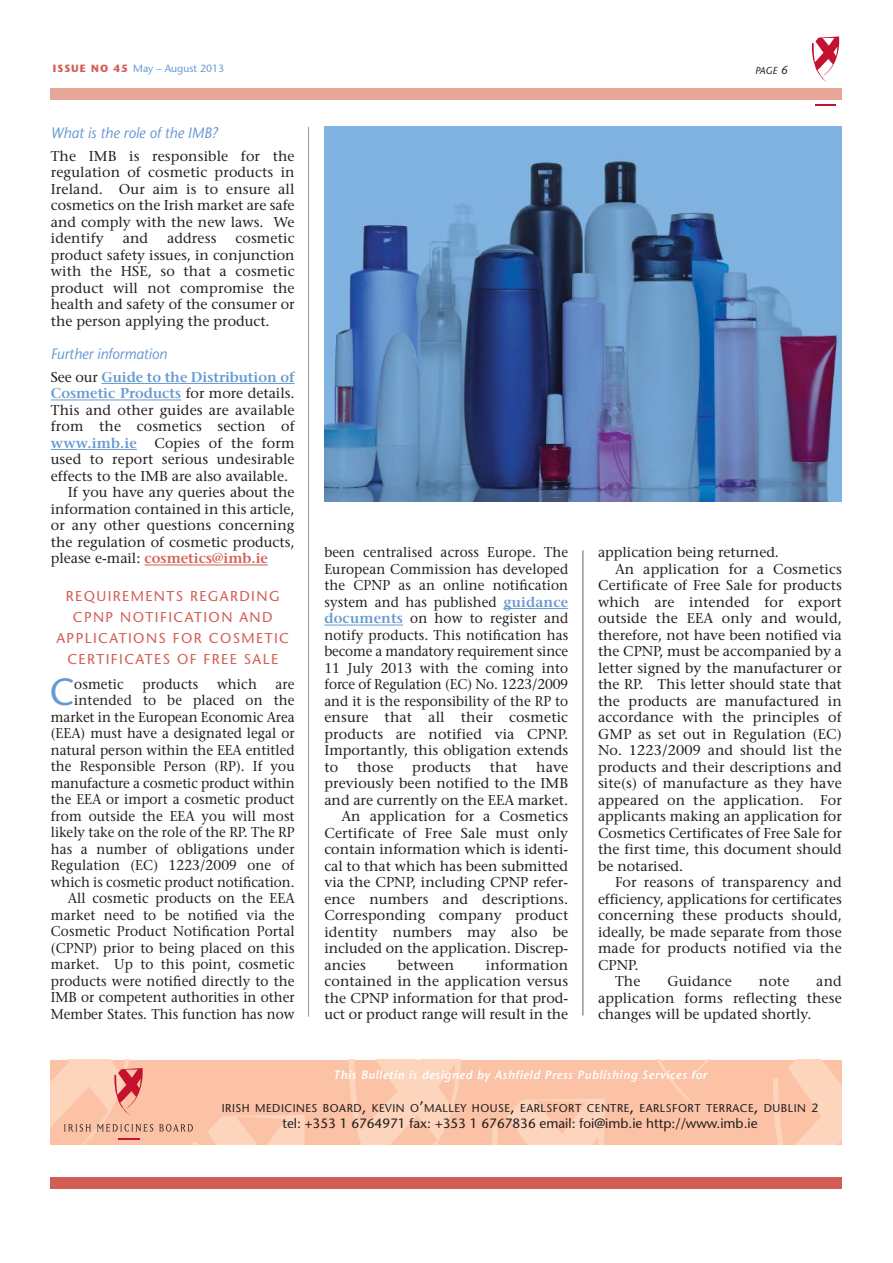
<style>
.page{position:relative;width:893px;height:1263px;background:#fff}
.page>*{position:absolute;margin:0;border:0;box-sizing:border-box;transform-origin:0 0}
.t1{font:37.8px "Stone Sans";color:#669ad2;scale:.95 1}
.t2{font:italic 15px "Stone Sans";color:#669ad2;scale:.95 1}
.t3{font:14.25px/16.5px "Stone Serif";letter-spacing:.005em;color:#231f20;text-align:justify}
.t4{font:14.25px/16.5px "Stone Serif";letter-spacing:.005em;color:#231f20;text-align:right;scale:.95 1}
.t5{font:14.25px/21px "Stone Sans";letter-spacing:.1em;color:#d35e55;text-align:center}
.t6{font:600 14.25px "Stone Serif";color:#669ad2}
.t7{font:600 14.25px "Stone Serif";color:#d35e55}
.t8{font:13.5px "Stone Sans";color:#231f20}
.t9{font:italic 600 12px "Stone Sans";letter-spacing:.05em;color:#fff}
.t10{font:11.25px "Stone Sans";letter-spacing:.045em;color:#231f20}
.t11{font:10.5px "Stone Sans";color:#669ad2}
.t12{font:italic 10.2px "Stone Sans";color:#231f20}
.s1{font-weight:700;color:#d35e55}
.s2{font-size:12px}
.s3{font-weight:400;color:#231f20}
.s4{font-weight:600;color:#669ad2}
.s5{font-size:15px}
</style>
<div class="page">
<hr style="left:101px;top:383px;width:194px;height:1px;background:#669ad2">
<hr style="left:51px;top:400px;width:130px;height:1px;background:#669ad2">
<hr style="left:51px;top:449px;width:86px;height:1px;background:#669ad2">
<hr style="left:145px;top:565px;width:123px;height:1px;background:#d35e55">
<hr style="left:503px;top:608px;width:65px;height:1px;background:#669ad2">
<hr style="left:324px;top:625px;width:79px;height:1px;background:#669ad2">
<svg style="left:811px;top:36px;width:29px;height:46px"></svg>
<svg style="left:815px;top:104px;width:21px;height:1px"></svg>
<hr style="left:308px;top:127px;width:1px;height:890px;background:#939598">
<hr style="left:582px;top:550px;width:1px;height:466px;background:#939598">
<div style="left:51px;top:1177px;width:791px;height:12px;background:#d35e55"></div>
<div style="left:51px;top:88px;width:791px;height:12px;background:#e8a699"></div>
<div style="left:51px;top:1060px;width:791px;height:84px;background:#fbc2a6"></div>
<svg style="left:349px;top:1060px;width:112px;height:84px"></svg>
<svg style="left:492px;top:1098px;width:113px;height:46px"></svg>
<svg style="left:657px;top:1060px;width:52px;height:49px"></svg>
<svg style="left:773px;top:1060px;width:69px;height:84px"></svg>
<svg style="left:51px;top:1060px;width:102px;height:84px"></svg>
<svg style="left:159px;top:1115px;width:146px;height:29px"></svg>
<img style="left:324px;top:127px;width:518px;height:374px">
<p class="t11" style="left:53px;top:65px;width:173px"><span class="s1">ISSUE NO 45</span> May – August 2013</p>
<p class="t12" style="left:755px;top:67px;width:34px">PAGE <span class="s2">6</span></p>
<p class="t2" style="left:51px;top:127px;width:178px">What is the role of the IMB?</p>
<p class="t3" style="left:51px;top:149px;width:245px">The IMB is responsible for the regulation of cosmetic products in Ireland. Our aim is to ensure all cosmetics on the Irish market are safe and comply with the new laws. We identify</p>
<p class="t3" style="left:123px;top:232px;width:27px">and</p>
<p class="t3" style="left:167px;top:232px;width:51px">address</p>
<p class="t3" style="left:51px;top:232px;width:245px;text-indent:185px">cosmetic product safety issues, in conjunction with the HSE, so that a cosmetic product will not compromise the health and safety of the consumer or the person applying the product.</p>
<p class="t2" style="left:51px;top:348px;width:124px">Further information</p>
<p class="t6" style="left:51px;top:371px;width:245px"><span class="s3">See our</span> Guide to the Distribution of</p>
<p class="t6" style="left:51px;top:388px;width:245px">Cosmetic Products <span class="s3">for more details.</span></p>
<p class="t3" style="left:51px;top:403px;width:245px">This and other guides are available</p>
<p class="t3" style="left:51px;top:419px;width:245px">from the cosmetics section of</p>
<p class="t3" style="left:51px;top:436px;width:245px"><span class="s4">www.imb.ie</span> Copies of the form</p>
<p class="t3" style="left:51px;top:452px;width:245px">used to report serious undesirable</p>
<p class="t3" style="left:51px;top:469px;width:239px">effects to the IMB are also available.</p>
<p class="t3" style="left:68px;top:485px;width:228px">If you have any queries about the</p>
<p class="t3" style="left:51px;top:502px;width:245px">information contained in this article,</p>
<p class="t3" style="left:51px;top:518px;width:245px">or any other questions concerning</p>
<p class="t3" style="left:51px;top:535px;width:245px">the regulation of cosmetic products,</p>
<p class="t7" style="left:51px;top:553px;width:219px"><span class="s3">please e-mail:</span> cosmetics@imb.ie</p>
<p class="t5" style="left:56px;top:587px;width:234px">REQUIREMENTS REGARDING<br>CPNP NOTIFICATION AND<br>APPLICATIONS FOR COSMETIC<br>CERTIFICATES OF FREE SALE</p>
<h1 class="t1" style="left:50px;top:677px;width:27px">C</h1>
<p class="t4" style="left:74px;top:677px;width:54px">osmetic</p>
<p class="t4" style="left:142px;top:677px;width:60px">products</p>
<p class="t4" style="left:217px;top:677px;width:43px">which</p>
<p class="t4" style="left:51px;top:677px;width:258px">are<br>intended to be placed on the market in the European Economic Area (EEA) must have a designated legal or natural person within the EEA entitled the Responsible Person (RP). If you manufacture a cosmetic product within the EEA or import a cosmetic product from outside the EEA you will most likely take on the role of the RP. The RP has a number of obligations under Regulation (EC) 1223/2009 one of which is cosmetic product notification.<br>All cosmetic products on the EEA market need to be notified via the Cosmetic Product Notification Portal (CPNP) prior to being placed on this market. Up to this point, cosmetic products were notified directly to the IMB or competent authorities in other Member States. This function has now</p>
<p class="t4" style="left:324px;top:546px;width:258px;text-align:justify">been centralised across Europe. The European Commission has developed the CPNP as an online notification system and has published <span class="s4">guidance documents</span> on how to register and notify products. This notification has become a mandatory requirement since 11 July 2013 with the coming into force of Regulation (EC) No. 1223/2009 and it is the responsibility of the RP to ensure that all their cosmetic products are notified via CPNP.<br>Importantly, this obligation extends to</p>
<p class="t3" style="left:357px;top:760px;width:38px">those</p>
<p class="t3" style="left:412px;top:760px;width:60px">products</p>
<p class="t3" style="left:490px;top:760px;width:29px">that</p>
<p class="t3" style="left:536px;top:760px;width:34px">have</p>
<p class="t3" style="left:324px;top:777px;width:245px">previously been notified to the IMB</p>
<p class="t3" style="left:324px;top:793px;width:245px">and are currently on the EEA market.</p>
<p class="t3" style="left:341px;top:810px;width:228px">An application for a Cosmetics</p>
<p class="t3" style="left:324px;top:826px;width:245px">Certificate of Free Sale must only</p>
<p class="t3" style="left:324px;top:843px;width:245px">contain information which is identi-</p>
<p class="t3" style="left:324px;top:859px;width:245px">cal to that which has been submitted</p>
<p class="t3" style="left:324px;top:876px;width:245px">via the CPNP, including CPNP refer-</p>
<p class="t3" style="left:324px;top:892px;width:245px">ence numbers and descriptions.</p>
<p class="t3" style="left:324px;top:909px;width:245px">Corresponding company product</p>
<p class="t3" style="left:324px;top:925px;width:245px">identity numbers may also be</p>
<p class="t3" style="left:324px;top:942px;width:245px">included on the application. Discrep-</p>
<p class="t3" style="left:324px;top:958px;width:43px">ancies</p>
<p class="t3" style="left:398px;top:958px;width:58px">between</p>
<p class="t3" style="left:324px;top:958px;width:245px;text-indent:162px">information contained in the application versus the CPNP information for that prod&shy;uct or product range will result in the</p>
<p class="t3" style="left:598px;top:546px;width:183px">application being returned.</p>
<p class="t3" style="left:615px;top:562px;width:228px">An application for a Cosmetics</p>
<p class="t3" style="left:598px;top:579px;width:245px">Certificate of Free Sale for products</p>
<p class="t3" style="left:598px;top:595px;width:245px">which are intended for export</p>
<p class="t3" style="left:598px;top:612px;width:245px">outside the EEA only and would,</p>
<p class="t3" style="left:598px;top:628px;width:245px">therefore, not have been notified via</p>
<p class="t3" style="left:598px;top:645px;width:245px">the CPNP, must be accompanied by a</p>
<p class="t3" style="left:598px;top:661px;width:245px">letter signed by the manufacturer or</p>
<p class="t3" style="left:598px;top:678px;width:245px">the RP. This letter should state that</p>
<p class="t3" style="left:598px;top:694px;width:245px">the products are manufactured in</p>
<p class="t3" style="left:598px;top:711px;width:245px">accordance with the principles of</p>
<p class="t3" style="left:598px;top:727px;width:245px">GMP as set out in Regulation (EC)</p>
<p class="t3" style="left:598px;top:744px;width:245px">No. 1223/2009 and should list the</p>
<p class="t3" style="left:598px;top:760px;width:245px">products and their descriptions and</p>
<p class="t3" style="left:598px;top:777px;width:245px">site(s) of manufacture as they have</p>
<p class="t3" style="left:598px;top:793px;width:245px">appeared on the application. For</p>
<p class="t3" style="left:598px;top:810px;width:245px">applicants making an application for</p>
<p class="t3" style="left:598px;top:826px;width:245px">Cosmetics Certificates of Free Sale for</p>
<p class="t3" style="left:598px;top:843px;width:245px">the first time, this document should</p>
<p class="t3" style="left:598px;top:859px;width:87px">be notarised.</p>
<p class="t3" style="left:615px;top:876px;width:228px">For reasons of transparency and</p>
<p class="t3" style="left:598px;top:892px;width:245px">efficiency, applications for certificates</p>
<p class="t3" style="left:598px;top:909px;width:245px">concerning these products should,</p>
<p class="t3" style="left:598px;top:925px;width:245px">ideally, be made separate from those</p>
<p class="t3" style="left:598px;top:942px;width:245px">made for products notified via the</p>
<p class="t3" style="left:598px;top:958px;width:42px">CPNP.</p>
<p class="t3" style="left:615px;top:975px;width:27px">The</p>
<p class="t3" style="left:667px;top:975px;width:66px">Guidance</p>
<p class="t3" style="left:759px;top:975px;width:32px">note</p>
<p class="t3" style="left:598px;top:975px;width:245px;text-indent:218px">and application forms reflecting these changes will be updated shortly.</p>
<p class="t9" style="left:333px;top:1070px;width:375px">This Bulletin is designed by Ashfield Press Publishing Services for</p>
<p class="t10" style="left:222px;top:1103px;width:598px">IRISH MEDICINES BOARD<span class="s5">,</span> KEVIN O<span class="s5">’</span>MALLEY HOUSE<span class="s5">,</span> EARLSFORT CENTRE<span class="s5">,</span> EARLSFORT TERRACE<span class="s5">,</span> DUBLIN <span class="s2">2</span></p>
<p class="t8" style="left:282px;top:1119px;width:477px">tel: +353 1 6764971 fax: +353 1 6767836 email: foi@imb.ie http://www.imb.ie</p>
</div>
